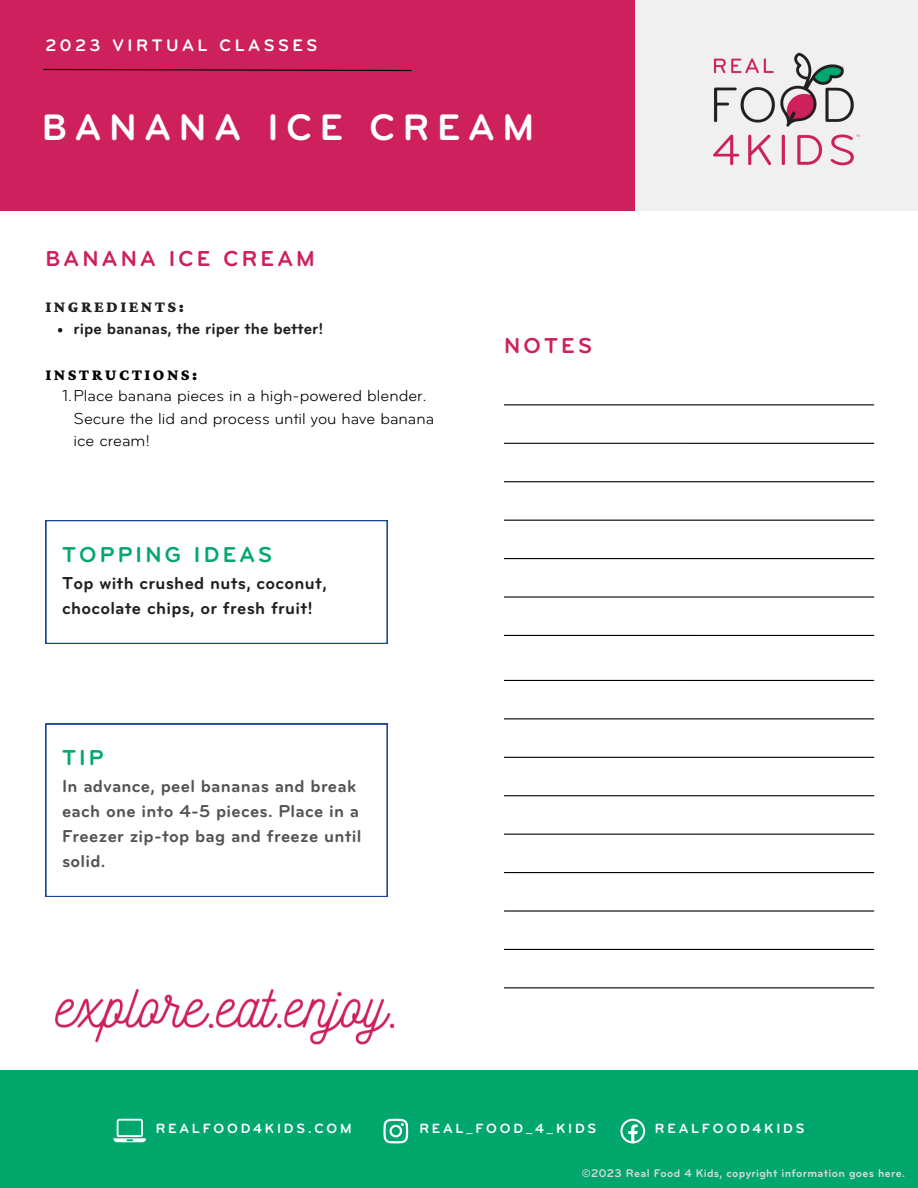
<style>
.page{position:relative;width:918px;height:1188px;background:#fff}
.page>*{position:absolute;margin:0;border:0;box-sizing:border-box;transform-origin:0 0}
.t1{font:700 38.4px "Bryant";letter-spacing:.2em;color:#fff}
.t2{font:700 22.5px "Bryant";letter-spacing:.145em;color:#cd205c}
.t3{font:700 22.5px "Bryant";letter-spacing:.145em;color:#02a86d}
.t4{font:700 18px/24.8px "Bryant";letter-spacing:.015em;color:#545454}
.t5{font:700 18px/24.8px "Bryant";letter-spacing:.015em;color:#231f20}
.t6{font:700 17.4px "Bryant";letter-spacing:.2em;color:#fff}
.t7{font:16.5px/22.5px "Bryant";color:#000}
.t8{font:700 16.5px "Bryant";color:#231f20}
.t9{font:900 16.5px "Crimson Pro";letter-spacing:.145em;color:#000}
.t10{font:900 16.5px "Crimson Pro";letter-spacing:.145em;color:#231f20}
.t11{font:700 13.95px "Bryant";letter-spacing:.2em;color:#fff}
.t12{font:700 11.55px "Bryant";letter-spacing:.03em;color:#d8d8d8}
</style>
<div class="page">
<div style="left:383px;top:0;width:535px;height:211px;background:#f0f0f0"></div>
<img style="left:713px;top:52px;width:147px;height:114px">
<div style="left:0;top:1071px;width:918px;height:117px;background:#00a76d"></div>
<div style="left:0;top:0;width:635px;height:211px;background:#cd205c"></div>
<svg style="left:383px;top:1119px;width:25px;height:24px"></svg>
<svg style="left:620px;top:1119px;width:25px;height:24px"></svg>
<img style="left:55px;top:989px;width:340px;height:56px">
<svg style="left:114px;top:1119px;width:32px;height:23px"></svg>
<svg style="left:58px;top:328px;width:4px;height:4px"></svg>
<hr style="left:504px;top:718px;width:370px;height:1px;background:#000">
<hr style="left:504px;top:872px;width:370px;height:1px;background:#000">
<hr style="left:504px;top:757px;width:370px;height:1px;background:#000">
<hr style="left:504px;top:910px;width:370px;height:2px;background:#000">
<hr style="left:504px;top:680px;width:370px;height:1px;background:#000">
<hr style="left:504px;top:834px;width:370px;height:1px;background:#000">
<hr style="left:504px;top:795px;width:370px;height:1px;background:#000">
<hr style="left:504px;top:949px;width:370px;height:1px;background:#000">
<hr style="left:504px;top:987px;width:370px;height:1px;background:#000">
<svg style="left:43px;top:68px;width:369px;height:4px"></svg>
<svg style="left:46px;top:520px;width:342px;height:124px"></svg>
<hr style="left:504px;top:481px;width:370px;height:1px;background:#000">
<hr style="left:504px;top:520px;width:370px;height:1px;background:#000">
<hr style="left:504px;top:443px;width:370px;height:1px;background:#000">
<hr style="left:504px;top:404px;width:370px;height:1px;background:#000">
<hr style="left:504px;top:558px;width:370px;height:1px;background:#000">
<hr style="left:504px;top:596px;width:370px;height:2px;background:#000">
<hr style="left:504px;top:635px;width:370px;height:1px;background:#000">
<svg style="left:46px;top:724px;width:342px;height:173px"></svg>
<p class="t6" style="left:46px;top:38px;width:273px">2023 VIRTUAL CLASSES</p>
<p class="t1" style="left:42px;top:111px;width:494px">BANANA ICE CREAM</p>
<p class="t2" style="left:46px;top:249px;width:271px">BANANA ICE CREAM</p>
<p class="t10" style="left:46px;top:297px;width:140px">INGREDIENTS:</p>
<p class="t8" style="left:74px;top:321px;width:251px">ripe bananas, the riper the better!</p>
<p class="t9" style="left:46px;top:365px;width:153px">INSTRUCTIONS:</p>
<p class="t7" style="left:74px;top:386px;width:362px;text-indent:-11px">1.Place banana pieces in a high-powered blender.<br>Secure the lid and process until you have banana ice cream!</p>
<p class="t3" style="left:62px;top:545px;width:212px">TOPPING IDEAS</p>
<p class="t5" style="left:62px;top:572px;width:266px">Top with crushed nuts, coconut, chocolate chips, or fresh fruit!</p>
<p class="t3" style="left:62px;top:749px;width:43px">TIP</p>
<p class="t4" style="left:62px;top:776px;width:301px">In advance, peel bananas and break each one into 4-5 pieces. Place in a<br>Freezer zip-top bag and freeze until solid.</p>
<p class="t2" style="left:504px;top:336px;width:90px">NOTES</p>
<p class="t11" style="left:156px;top:1122px;width:198px">REALFOOD4KIDS.COM</p>
<p class="t11" style="left:419px;top:1122px;width:178px">REAL_FOOD_4_KIDS</p>
<p class="t11" style="left:655px;top:1122px;width:151px">REALFOOD4KIDS</p>
<p class="t12" style="left:582px;top:1169px;width:325px">©2023 Real Food 4 Kids, copyright information goes here.</p>
</div>
